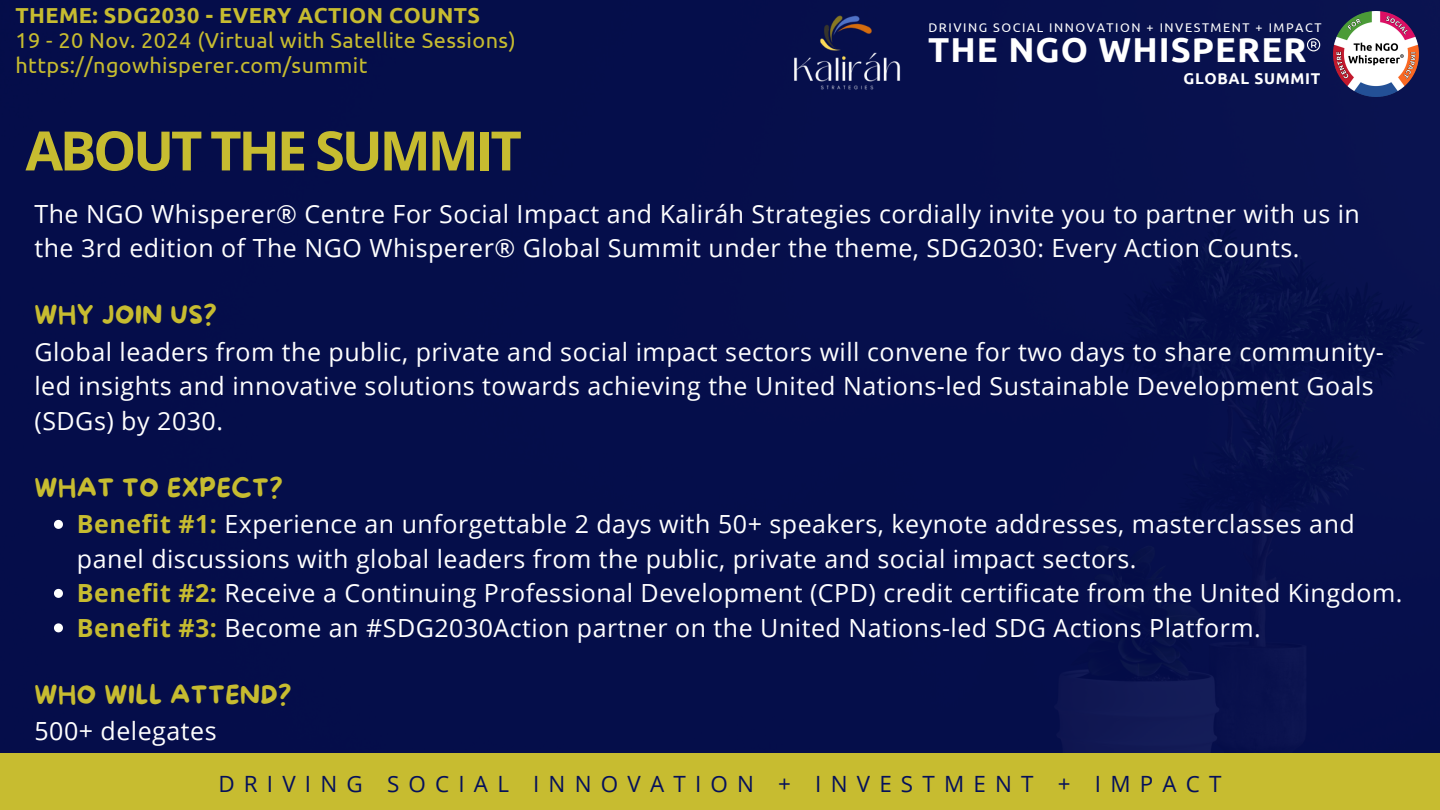
<style>
.page{position:relative;width:1440px;height:810px;background:#040d4d}
.page>*{position:absolute;margin:0;border:0;box-sizing:border-box;transform-origin:0 0}
.t1{font:700 54.4px "Open Sans";letter-spacing:-.06em;color:#c7bc30}
.t2{font:700 34.6px "Ubuntu";letter-spacing:.03em;color:#fff}
.t3{font:25px/34.5px "Open Sans";letter-spacing:.02em;color:#fff}
.t4{font:25px "More Sugar";letter-spacing:.02em;color:#c7bc30}
.t5{font:22.4px "Open Sans";letter-spacing:.41em;color:#05105b}
.t6{font:21.6px/25.1px "Ubuntu";letter-spacing:.02em;color:#c7bc30}
.t7{font:700 15.6px "Ubuntu";letter-spacing:.045em;color:#fff}
.t8{font:12.6px "Ubuntu";letter-spacing:.12em;color:#fff}
.s1{font-weight:700}
.s2{font-family:"More Sugar";color:#c7bc30}
.s3{font-weight:700;color:#c7bc30}
</style>
<div class="page">
<div style="left:0;top:753px;width:1440px;height:57px;background:#c7bc30"></div>
<svg style="left:54px;top:520px;width:9px;height:9px"></svg>
<svg style="left:54px;top:589px;width:9px;height:9px"></svg>
<svg style="left:54px;top:623px;width:9px;height:9px"></svg>
<img style="left:1333px;top:11px;width:86px;height:86px">
<svg style="left:1307px;top:38px;width:13px;height:13px"></svg>
<img style="left:794px;top:15px;width:107px;height:75px">
<p class="t6" style="left:15px;top:2px;width:502px"><span class="s1">THEME: SDG2030 - EVERY ACTION COUNTS<br></span>19 - 20 Nov. 2024 (Virtual with Satellite Sessions) https://ngowhisperer.com/summit</p>
<p class="t8" style="left:928px;top:21px;width:395px">DRIVING SOCIAL INNOVATION + INVESTMENT + IMPACT</p>
<p class="t2" style="left:928px;top:30px;width:380px">THE NGO WHISPERER</p>
<h4 class="t7" style="left:1183px;top:69px;width:138px">GLOBAL SUMMIT</h4>
<p class="t1" style="left:25px;top:112px;width:498px">ABOUT THE SUMMIT</p>
<h2 class="t3" style="left:34px;top:196px;width:1327px">The NGO Whisperer® Centre For Social Impact and Kaliráh Strategies cordially invite you to partner with us in the 3rd edition of The NGO Whisperer® Global Summit under the theme, SDG2030: Every Action Counts.</h2>
<p class="t3" style="left:34px;top:296px;width:1351px;line-height:36.8px"><span class="s2">WHY JOIN US?<br></span>Global leaders from the public, private and social impact sectors will convene for two days to share community-</p>
<p class="t3" style="left:34px;top:368px;width:1341px">led insights and innovative solutions towards achieving the United Nations-led Sustainable Development Goals (SDGs) by 2030.</p>
<p class="t4" style="left:34px;top:474px;width:250px">WHAT TO EXPECT?</p>
<p class="t3" style="left:77px;top:506px;width:1279px"><span class="s3">Benefit #1:</span> Experience an unforgettable 2 days with 50+ speakers, keynote addresses, masterclasses and panel discussions with global leaders from the public, private and social impact sectors.</p>
<h1 class="t3" style="left:77px;top:575px;width:1327px"><span class="s3">Benefit #2:</span> Receive a Continuing Professional Development (CPD) credit certificate from the United Kingdom.</h1>
<h4 class="t3" style="left:77px;top:610px;width:1185px"><span class="s3">Benefit #3:</span> Become an #SDG2030Action partner on the United Nations-led SDG Actions Platform.</h4>
<h4 class="t4" style="left:34px;top:681px;width:259px">WHO WILL ATTEND?</h4>
<h3 class="t3" style="left:34px;top:713px;width:184px">500+ delegates</h3>
<h6 class="t5" style="left:218px;top:768px;width:1005px">DRIVING SOCIAL INNOVATION + INVESTMENT + IMPACT</h6>
</div>
